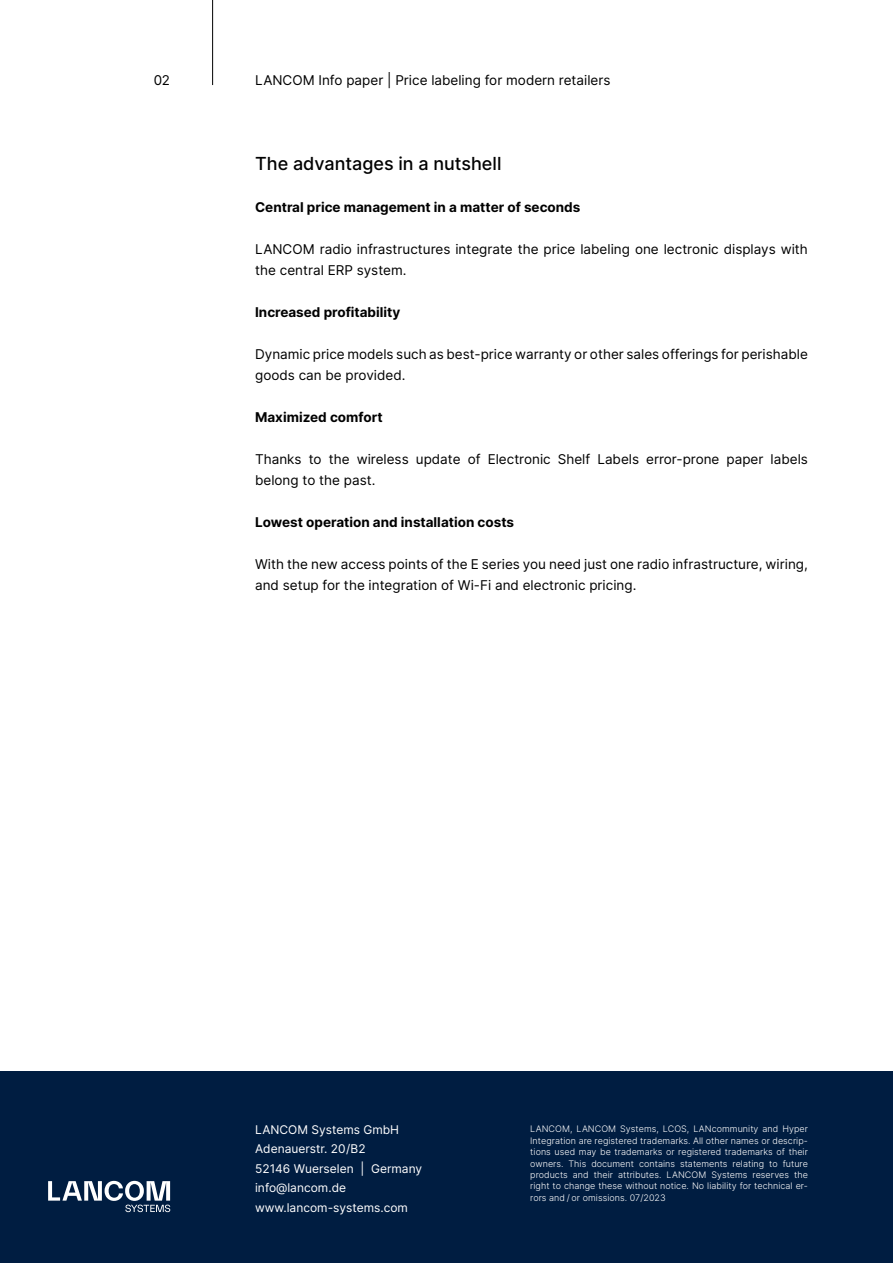
<style>
.page{position:relative;width:893px;height:1263px;background:#fff}
.page>*{position:absolute;margin:0;border:0;box-sizing:border-box;transform-origin:0 0}
.t1{font:500 18px "Inter";color:#000}
.t2{font:13.5px/21px "Inter";color:#000}
.t3{font:700 13.5px "Inter";color:#000}
.t4{font:12px/19.5px "Inter";color:#fff}
.t5{font:300 9px/11.4px "Inter";letter-spacing:.005em;color:#fff;text-align:justify}
</style>
<div class="page">
<div style="left:0;top:1071px;width:893px;height:192px;background:#001d41"></div>
<svg style="left:48px;top:1181px;width:122px;height:31px"></svg>
<hr style="left:212px;top:0;width:1px;height:85px;background:#000">
<p class="t2" style="left:154px;top:69px;width:18px">02</p>
<p class="t2" style="left:255px;top:69px;width:357px">LANCOM Info paper | Price labeling for modern retailers</p>
<h1 class="t1" style="left:255px;top:150px;width:248px">The advantages in a nutshell</h1>
<p class="t3" style="left:255px;top:197px;width:327px">Central price management in a matter of seconds</p>
<p class="t2" style="left:255px;top:238px;width:554px">LANCOM radio infrastructures integrate the price labeling one lectronic displays with the central ERP system.</p>
<p class="t3" style="left:255px;top:302px;width:147px">Increased profitability</p>
<p class="t2" style="left:255px;top:343px;width:554px">Dynamic price models such as best-price warranty or other sales offerings for perishable goods can be provided.</p>
<p class="t3" style="left:255px;top:407px;width:129px">Maximized comfort</p>
<p class="t2" style="left:255px;top:448px;width:554px">Thanks to the wireless update of Electronic Shelf Labels error-prone paper labels belong to the past.</p>
<p class="t3" style="left:255px;top:512px;width:260px">Lowest operation and installation costs</p>
<p class="t2" style="left:255px;top:553px;width:554px">With the new access points of the E series you need just one radio infrastructure, wiring, and setup for the integration of Wi-Fi and electronic pricing.</p>
<p class="t4" style="left:255px;top:1119px;width:169px">LANCOM Systems GmbH<br>Adenauerstr. 20/B2<br>52146 Wuerselen | Germany info@lancom.de www.lancom-systems.com</p>
<p class="t5" style="left:530px;top:1123px;width:279px">LANCOM, LANCOM Systems, LCOS, LANcommunity and Hyper Integration are registered trademarks. All other names or descrip&shy;tions used may be trademarks or registered trademarks of their owners. This document contains statements relating to future products and their attributes. LANCOM Systems reserves the right to change these without notice. No liability for technical er&shy;rors and / or omissions. 07/2023</p>
</div>
